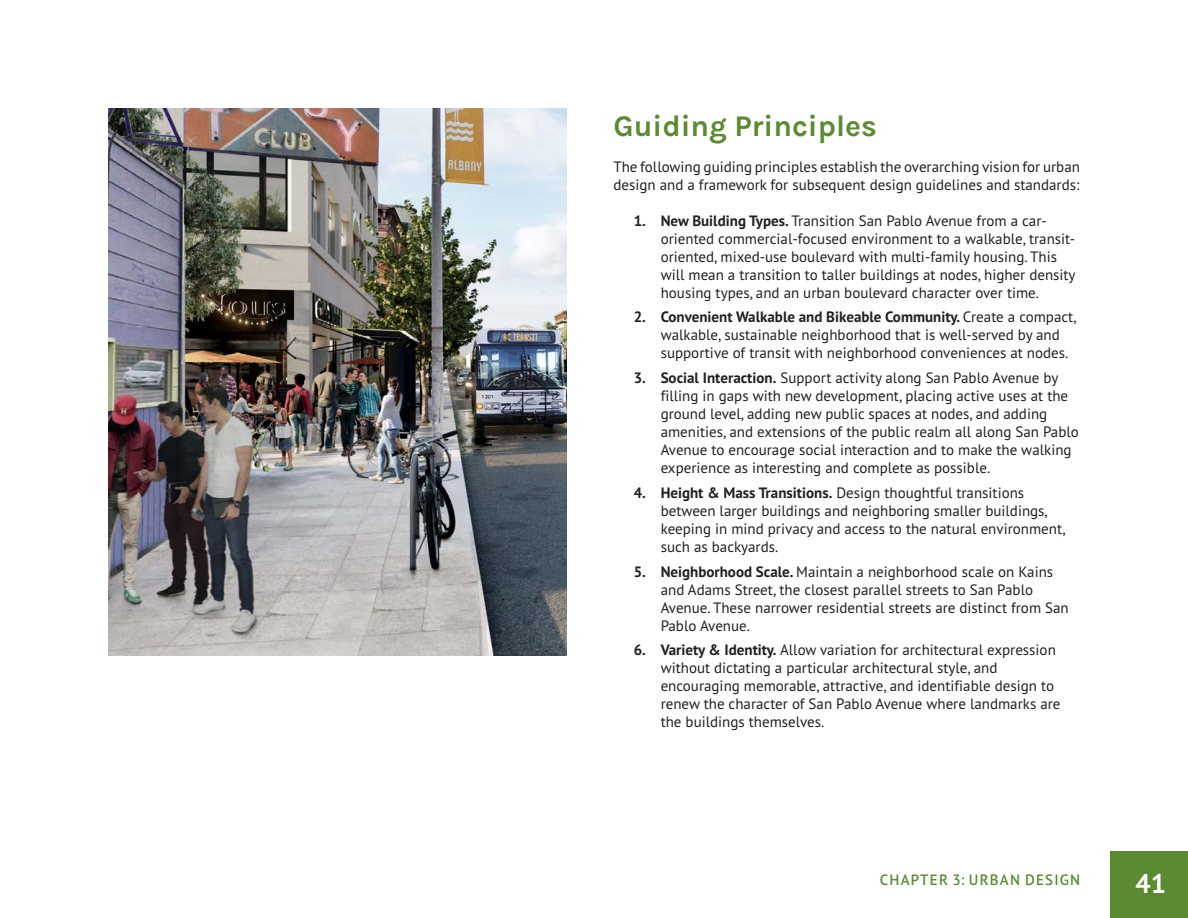
<style>
.page{position:relative;width:1188px;height:918px;background:#fff}
.page>*{position:absolute;margin:0;border:0;box-sizing:border-box;transform-origin:0 0}
.Subheaders{font:30px "Karla";color:#5b8a33}
.t1{font:700 27px "PT Sans Pro";color:#fff}
.Body_text{font:15px/18px "PT Sans Pro";color:#231f20}
.t2{font:600 15px "PT Sans Pro";letter-spacing:.08em;color:#5b8a33}
.s1{font-weight:700}
</style>
<div class="page">
<div style="left:1110px;top:852px;width:78px;height:66px;background:#5b8a33"></div>
<img style="left:108px;top:108px;width:459px;height:547px">
<p class="Subheaders" style="left:613px;top:106px;width:265px">Guiding Principles</p>
<p class="Body_text" style="left:613px;top:157px;width:468px">The following guiding principles establish the overarching vision for urban design and a framework for subsequent design guidelines and standards:</p>
<p class="Body_text" style="left:661px;top:211px;width:416px;text-indent:-27px"><span class="s1">1. New Building Types.</span> Transition San Pablo Avenue from a car&shy;oriented commercial-focused environment to a walkable, transit&shy;oriented, mixed-use boulevard with multi-family housing. This will mean a transition to taller buildings at nodes, higher density housing types, and an urban boulevard character over time.</p>
<p class="Body_text" style="left:661px;top:308px;width:418px;text-indent:-27px"><span class="s1">2. Convenient Walkable and Bikeable Community.</span> Create a compact, walkable, sustainable neighborhood that is well-served by and supportive of transit with neighborhood conveniences at nodes.</p>
<p class="Body_text" style="left:661px;top:368px;width:420px;text-indent:-27px"><span class="s1">3. Social Interaction.</span> Support activity along San Pablo Avenue by filling in gaps with new development, placing active uses at the ground level, adding new public spaces at nodes, and adding amenities, and extensions of the public realm all along San Pablo Avenue to encourage social interaction and to make the walking experience as interesting and complete as possible.</p>
<p class="Body_text" style="left:661px;top:483px;width:407px;text-indent:-27px"><span class="s1">4. Height &amp; Mass Transitions.</span> Design thoughtful transitions between larger buildings and neighboring smaller buildings, keeping in mind privacy and access to the natural environment, such as backyards.</p>
<p class="Body_text" style="left:661px;top:562px;width:410px;text-indent:-27px"><span class="s1">5. Neighborhood Scale.</span> Maintain a neighborhood scale on Kains and Adams Street, the closest parallel streets to San Pablo Avenue. These narrower residential streets are distinct from San Pablo Avenue.</p>
<p class="Body_text" style="left:661px;top:641px;width:401px;text-indent:-27px"><span class="s1">6. Variety &amp; Identity.</span> Allow variation for architectural expression without dictating a particular architectural style, and encouraging memorable, attractive, and identifiable design to renew the character of San Pablo Avenue where landmarks are the buildings themselves.</p>
<p class="t2" style="left:880px;top:870px;width:202px">CHAPTER 3: URBAN DESIGN</p>
<h2 class="t1" style="left:1136px;top:866px;width:32px">41</h2>
</div>
